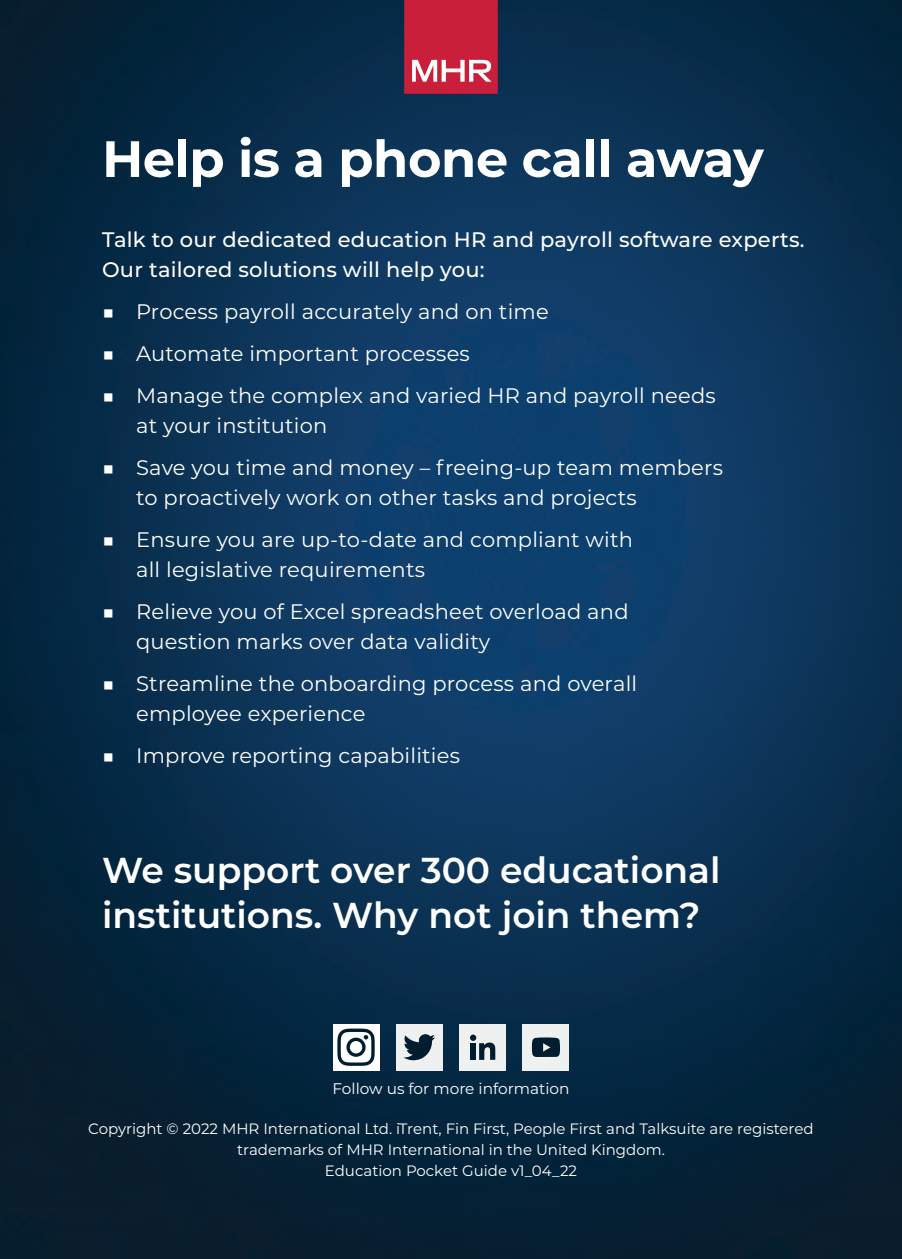
<style>
.page{position:relative;width:902px;height:1259px;background:#fff}
.page>*{position:absolute;margin:0;border:0;box-sizing:border-box;transform-origin:0 0}
.t1{font:700 51px "Montserrat";letter-spacing:-.01em;color:#fff}
.t2{font:600 36px/45px "Montserrat";color:#fff}
.t3{font:21px/30px "Montserrat";letter-spacing:.01em;color:#fff}
.bullet_points{font:500 21px/30px "Montserrat";letter-spacing:.01em;color:#fff}
.t4{font:15.3px "Montserrat";color:#fff}
.t5{font:15px/21px "Montserrat";color:#fff;text-align:center}
</style>
<div class="page">
<img style="left:0;top:0;width:901px;height:1259px">
<svg style="left:404px;top:0;width:93px;height:94px"></svg>
<div style="left:396px;top:1024px;width:46px;height:46px;background:#eff0f0"></div>
<svg style="left:403px;top:1034px;width:32px;height:27px"></svg>
<div style="left:459px;top:1024px;width:46px;height:46px;background:#eff0f0"></div>
<svg style="left:479px;top:1042px;width:16px;height:18px"></svg>
<div style="left:470px;top:1043px;width:5px;height:17px;background:#001d30"></div>
<div style="left:470px;top:1034px;width:6px;height:7px;background:#001d30;border-radius:50%"></div>
<div style="left:523px;top:1024px;width:46px;height:46px;background:#eff0f0"></div>
<svg style="left:531px;top:1037px;width:29px;height:20px"></svg>
<div style="left:333px;top:1024px;width:46px;height:46px;background:#fff"></div>
<svg style="left:337px;top:1028px;width:37px;height:38px"></svg>
<p class="t1" style="left:102px;top:122px;width:663px">Help is a phone call away</p>
<p class="bullet_points" style="left:102px;top:223px;width:704px">Talk to our dedicated education HR and payroll software experts.<br>Our tailored solutions will help you:</p>
<p class="t3" style="left:102px;top:295px;width:448px">■ Process payroll accurately and on time</p>
<p class="t3" style="left:102px;top:337px;width:369px">■ Automate important processes</p>
<p class="t3" style="left:136px;top:379px;width:581px;text-indent:-34px">■ Manage the complex and varied HR and payroll needs at your institution</p>
<p class="t3" style="left:136px;top:452px;width:588px;text-indent:-34px">■ Save you time and money – freeing-up team members to proactively work on other tasks and projects</p>
<p class="t3" style="left:136px;top:524px;width:498px;text-indent:-34px">■ Ensure you are up-to-date and compliant with all legislative requirements</p>
<p class="t3" style="left:136px;top:596px;width:494px;text-indent:-34px">■ Relieve you of Excel spreadsheet overload and question marks over data validity</p>
<p class="t3" style="left:136px;top:668px;width:502px;text-indent:-34px">■ Streamline the onboarding process and overall employee experience</p>
<p class="t3" style="left:102px;top:740px;width:359px">■ Improve reporting capabilities</p>
<p class="t2" style="left:102px;top:846px;width:620px">We support over 300 educational institutions. Why not join them?</p>
<p class="t4" style="left:332px;top:1078px;width:238px">Follow us for more information</p>
<p class="t5" style="left:88px;top:1118px;width:726px">Copyright © 2022 MHR International Ltd. iTrent, Fin First, People First and Talksuite are registered trademarks of MHR International in the United Kingdom.</p>
<p class="t5" style="left:325px;top:1160px;width:254px">Education Pocket Guide v1_04_22</p>
</div>
